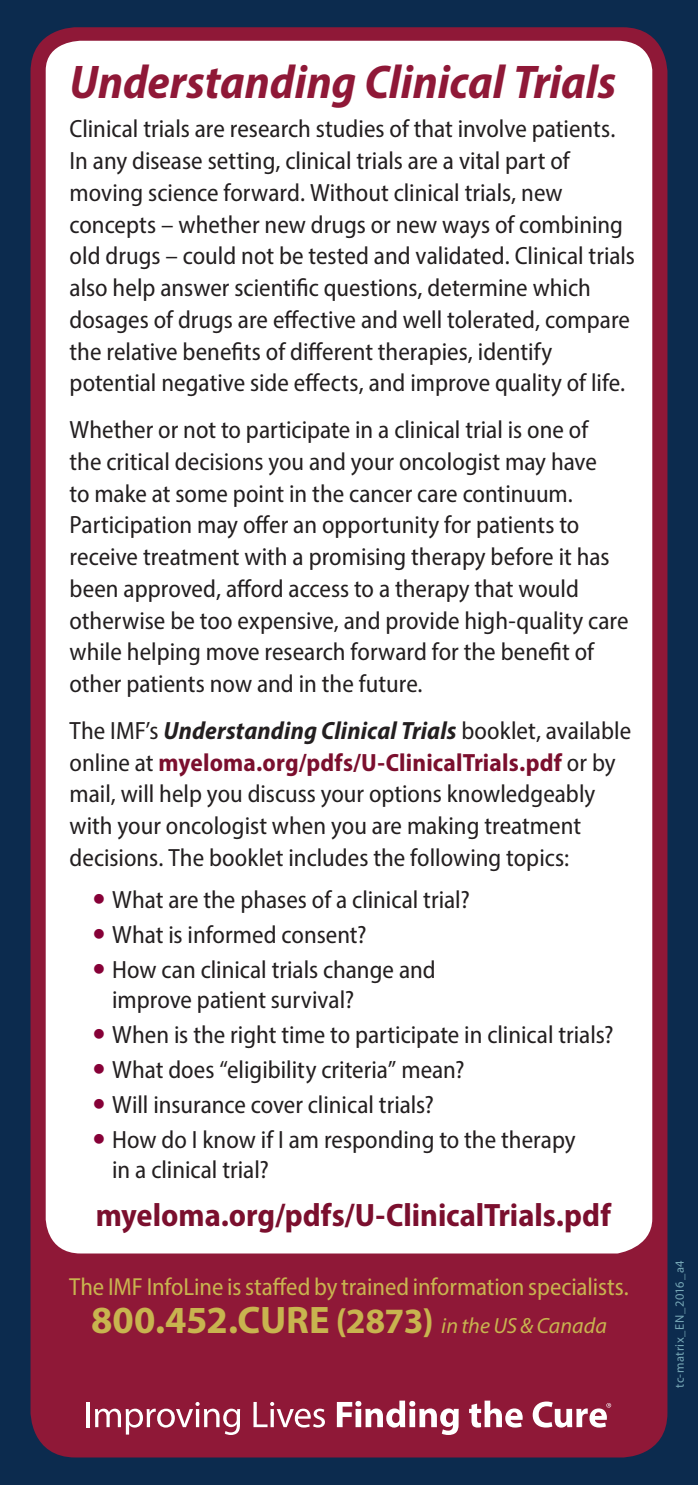
<style>
.page{position:relative;width:698px;height:1485px;background:#0c2b4e}
.page>*{position:absolute;margin:0;border:0;box-sizing:border-box;transform-origin:0 0}
.t1{font:italic 700 semi-condensed 47.5px "Myriad Pro";color:#8f1837}
.t2{font:700 semi-condensed 32.5px "Myriad Pro";color:#7b0f2e}
.t3{font:semi-condensed 25px/31.8px "Myriad Pro";color:#231f20}
.t4{font:semi-condensed 24.75px "Myriad Pro";letter-spacing:-.005em;color:#c8b44f}
.t5{font:italic 22px "Myriad Pro";letter-spacing:.005em;color:#c8b44f}
.t6{font:12.5px "Myriad Pro";letter-spacing:.03em;color:#76a7b6}
.s1{font-weight:700;font-style:italic}
.s2{font-weight:700;color:#7b0f2e}
.s3{font-weight:700;font-style:normal;font-size:38.5px}
.s4{font-weight:700;font-style:normal;font-size:35.75px}
</style>
<div class="page">
<div style="left:31px;top:27px;width:636px;height:1431px;background:#8f1837;border-radius:45px"></div>
<hr style="left:87px;top:1402px;width:3px;height:25px;background:#fff">
<svg style="left:95px;top:1402px;width:145px;height:33px"></svg>
<svg style="left:253px;top:1402px;width:72px;height:26px"></svg>
<svg style="left:337px;top:1401px;width:121px;height:34px"></svg>
<svg style="left:469px;top:1401px;width:53px;height:27px"></svg>
<svg style="left:532px;top:1402px;width:79px;height:26px"></svg>
<div style="left:46px;top:41px;width:606px;height:1212px;background:#fff"></div>
<svg style="left:94px;top:894px;width:10px;height:10px"></svg>
<svg style="left:94px;top:929px;width:10px;height:10px"></svg>
<svg style="left:94px;top:964px;width:10px;height:10px"></svg>
<svg style="left:94px;top:1029px;width:10px;height:10px"></svg>
<svg style="left:94px;top:1064px;width:10px;height:10px"></svg>
<svg style="left:94px;top:1099px;width:10px;height:10px"></svg>
<svg style="left:94px;top:1134px;width:10px;height:10px"></svg>
<p class="t1" style="left:70px;top:52px;width:548px">Understanding Clinical Trials</p>
<p class="t3" style="left:70px;top:113px;width:567px">Clinical trials are research studies of that involve patients.<br>In any disease setting, clinical trials are a vital part of moving science forward. Without clinical trials, new concepts – whether new drugs or new ways of combining old drugs – could not be tested and validated. Clinical trials also help answer scientific questions, determine which dosages of drugs are effective and well tolerated, compare the relative benefits of different therapies, identify potential negative side effects, and improve quality of life.</p>
<p class="t3" style="left:70px;top:414px;width:560px">Whether or not to participate in a clinical trial is one of<br>the critical decisions you and your oncologist may have<br>to make at some point in the cancer care continuum.<br>Participation may offer an opportunity for patients to receive treatment with a promising therapy before it has been approved, afford access to a therapy that would otherwise be too expensive, and provide high-quality care while helping move research forward for the benefit of other patients now and in the future.</p>
<p class="t3" style="left:70px;top:714px;width:563px">The IMF’s <span class="s1">Understanding Clinical Trials</span> booklet, available online at <span class="s2">myeloma.org/pdfs/U-ClinicalTrials.pdf</span> or by mail, will help you discuss your options knowledgeably with your oncologist when you are making treatment decisions. The booklet includes the following topics:</p>
<p class="t3" style="left:112px;top:884px;width:359px">What are the phases of a clinical trial?</p>
<p class="t3" style="left:112px;top:919px;width:256px">What is informed consent?</p>
<p class="t3" style="left:112px;top:955px;width:325px;line-height:30px">How can clinical trials change and improve patient survival?</p>
<p class="t3" style="left:112px;top:1019px;width:502px">When is the right time to participate in clinical trials?</p>
<p class="t3" style="left:112px;top:1054px;width:354px">What does “eligibility criteria” mean?</p>
<p class="t3" style="left:112px;top:1089px;width:323px">Will insurance cover clinical trials?</p>
<p class="t3" style="left:112px;top:1125px;width:465px;line-height:30px">How do I know if I am responding to the therapy in a clinical trial?</p>
<p class="t2" style="left:96px;top:1194px;width:516px">myeloma.org/pdfs/U-ClinicalTrials.pdf</p>
<p class="t4" style="left:69px;top:1271px;width:561px">The IMF InfoLine is staffed by trained information specialists.</p>
<p class="t5" style="left:91px;top:1312px;width:517px"><span class="s3">800.452.CURE</span> <span class="s4">(2873)</span> in the US &amp; Canada</p>
<p class="t6" style="left:671px;top:1388px;width:129px;rotate:-90deg">tc-matrix_EN_2016_a4</p>
</div>
